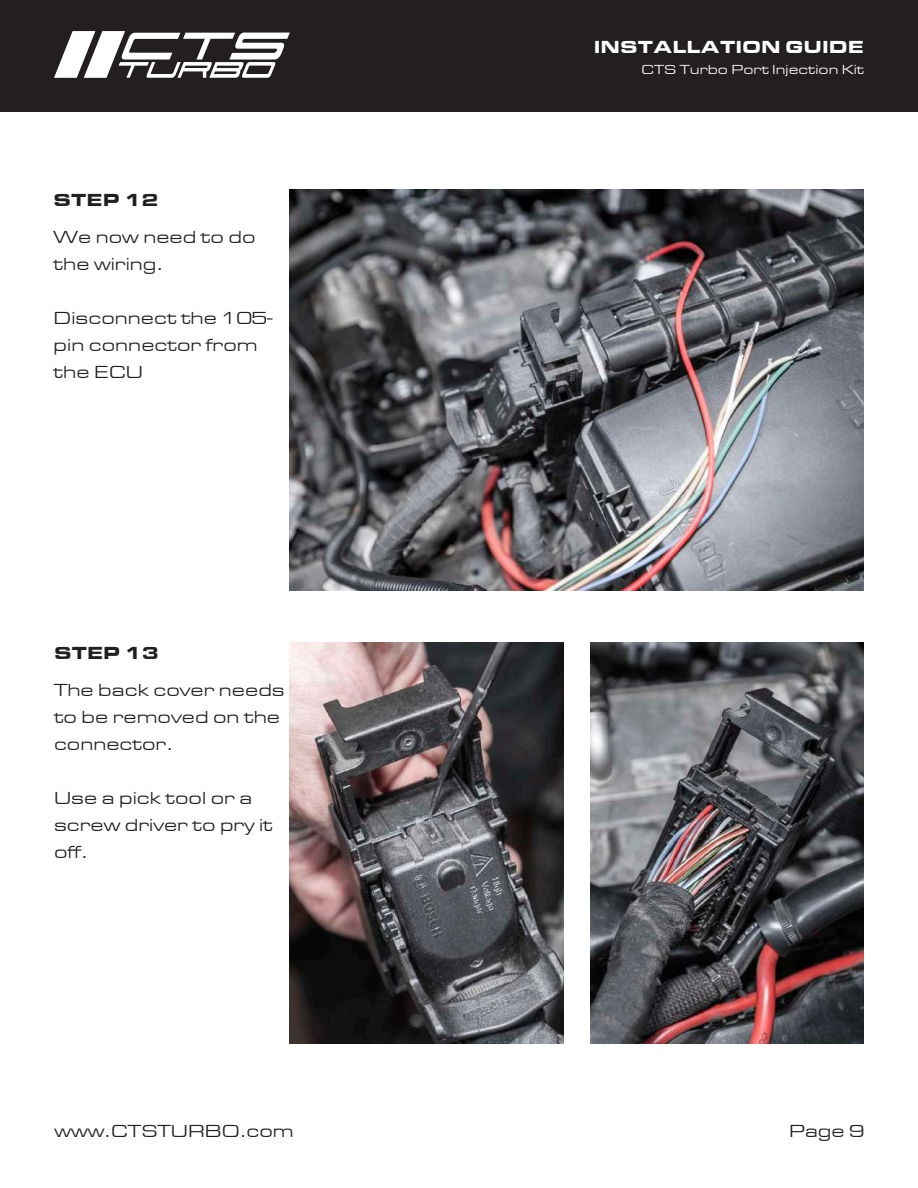
<style>
.page{position:relative;width:918px;height:1188px;background:#fff}
.page>*{position:absolute;margin:0;border:0;box-sizing:border-box;transform-origin:0 0}
.t1{font:18px/27px "Eurostile Extended";color:#231f20}
.t2{font:900 18px "Eurostile Extended";color:#fff}
.t3{font:900 18px "Eurostile Extended";color:#231f20}
.t4{font:13.5px "Eurostile Extended";color:#fff}
</style>
<div class="page">
<div style="left:1px;top:0;width:917px;height:112px;background:#231f20"></div>
<svg style="left:54px;top:31px;width:236px;height:47px"></svg>
<img style="left:289px;top:189px;width:575px;height:402px">
<img style="left:290px;top:642px;width:273px;height:402px">
<img style="left:590px;top:642px;width:274px;height:402px">
<p class="t2" style="left:594px;top:37px;width:272px">INSTALLATION GUIDE</p>
<p class="t3" style="left:54px;top:189px;width:107px">STEP 12</p>
<p class="t1" style="left:54px;top:224px;width:203px">We now need to do the wiring.</p>
<p class="t1" style="left:54px;top:305px;width:221px">Disconnect the 105- pin connector from the ECU</p>
<p class="t3" style="left:54px;top:642px;width:107px">STEP 13</p>
<p class="t1" style="left:54px;top:677px;width:232px">The back cover needs to be removed on the connector.</p>
<p class="t1" style="left:54px;top:785px;width:220px">Use a pick tool or a screw driver to pry it off.</p>
<p class="t4" style="left:642px;top:62px;width:224px">CTS Turbo Port Injection Kit</p>
<p class="t1" style="left:54px;top:1117px;width:241px">www.CTSTURBO.com</p>
<p class="t1" style="left:789px;top:1117px;width:77px">Page 9</p>
</div>
